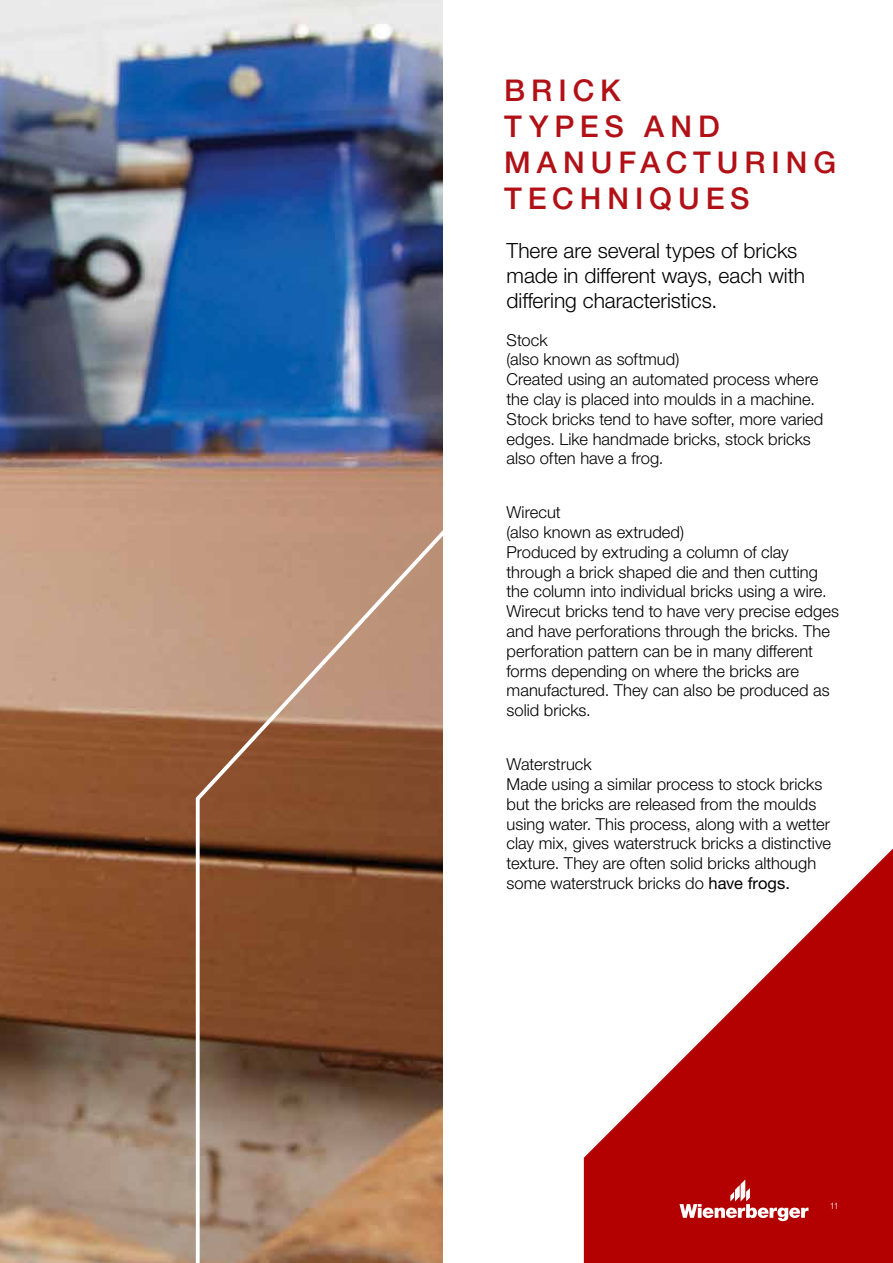
<style>
.page{position:relative;width:893px;height:1263px;background:#fff}
.page>*{position:absolute;margin:0;border:0;box-sizing:border-box;transform-origin:0 0}
.t1{font:500 30px/36px "Helvetica Neue LTW1 G";letter-spacing:.2em;color:#b11116}
.t2{font:300 21px/25.2px "Helvetica Neue LTW1 G";letter-spacing:-.005em;color:#000}
.t3{font:300 16.5px/19.8px "Helvetica Neue LTW1 G";color:#000}
.t4{font:300 9px "Helvetica Neue LTW1 G";color:#fff}
.s1{font-weight:400}
</style>
<div class="page">
<img style="left:0;top:0;width:443px;height:1263px">
<svg style="left:584px;top:848px;width:309px;height:415px;fill:#b30000"></svg>
<svg style="left:679px;top:1175px;width:129px;height:46px;background:#c13131"></svg>
<img style="left:194px;top:390px;width:249px;height:873px">
<h1 class="t1" style="left:504px;top:73px;width:333px">BRICK<br>TYPES AND<br>MANUFACTURING<br>TECHNIQUES</h1>
<p class="t2" style="left:507px;top:237px;width:300px">There are several types of bricks made in different ways, each with differing characteristics.</p>
<p class="t3" style="left:507px;top:330px;width:318px">Stock<br>(also known as softmud)<br>Created using an automated process where the clay is placed into moulds in a machine.<br>Stock bricks tend to have softer, more varied edges. Like handmade bricks, stock bricks also often have a frog.</p>
<p class="t3" style="left:507px;top:502px;width:334px">Wirecut<br>(also known as extruded)<br>Produced by extruding a column of clay through a brick shaped die and then cutting the column into individual bricks using a wire.<br>Wirecut bricks tend to have very precise edges and have perforations through the bricks. The perforation pattern can be in many different forms depending on where the bricks are manufactured. They can also be produced as solid bricks.</p>
<p class="t3" style="left:507px;top:754px;width:326px">Waterstruck<br>Made using a similar process to stock bricks but the bricks are released from the moulds using water. This process, along with a wetter clay mix, gives waterstruck bricks a distinctive texture. They are often solid bricks although some waterstruck bricks do <span class="s1">have frogs.</span></p>
<p class="t4" style="left:830px;top:1200px;width:11px">11</p>
</div>
